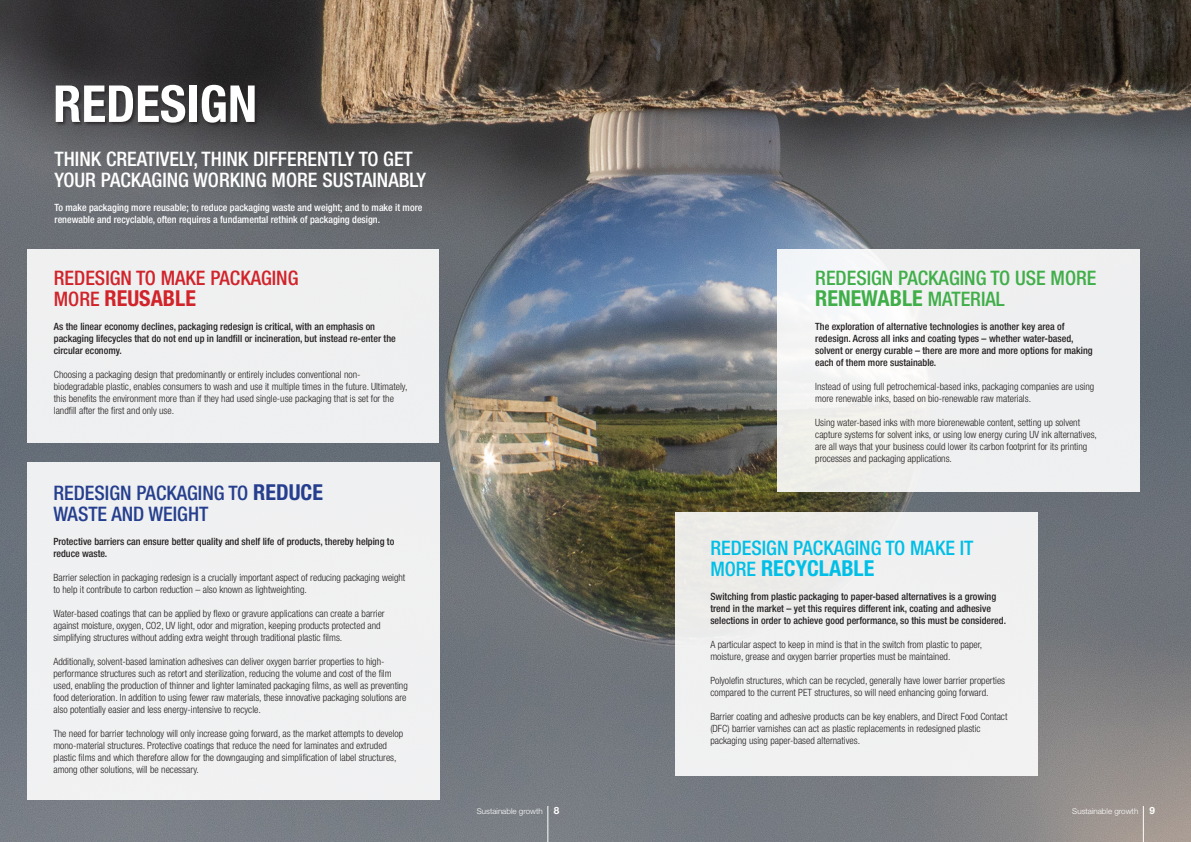
<style>
.page{position:relative;width:1191px;height:842px;background:#fff}
.page>*{position:absolute;margin:0;border:0;box-sizing:border-box;transform-origin:0 0}
.t1{font:700 condensed 51px "Helvetica Neue LT Std";color:#fff}
.t2{font:700 condensed 22px "Helvetica Neue LT Std";color:#40ae49}
.t3{font:700 condensed 22px "Helvetica Neue LT Std";color:#00bfe6}
.t4{font:700 condensed 22px "Helvetica Neue LT Std";color:#d1232a}
.t5{font:500 condensed 20px/21px "Helvetica Neue LT Std";color:#fff}
.t6{font:500 condensed 20px/21px "Helvetica Neue LT Std";color:#253f8e}
.t7{font:500 condensed 20px "Helvetica Neue LT Std";color:#40ae49}
.t8{font:500 condensed 20px "Helvetica Neue LT Std";color:#00bfe6}
.t9{font:500 condensed 20px "Helvetica Neue LT Std";color:#d1232a}
.t10{font:300 condensed 10px/12px "Helvetica Neue LT Std";color:#231f20}
.t11{font:500 condensed 10px/12px "Helvetica Neue LT Std";color:#231f20}
.t12{font:500 condensed 10px/12px "Helvetica Neue LT Std";color:#fff}
.t13{font:300 8px "Helvetica Neue LT Std";color:#fff}
.s1{font-weight:500;font-size:20px}
.s2{font-weight:700;font-size:22px}
.s3{font-weight:700;font-size:10px}
</style>
<div class="page">
<img style="left:0;top:0;width:1191px;height:842px">
<div style="left:27px;top:250px;width:411px;height:193px;background:#eff0f0"></div>
<div style="left:55px;top:84px;width:204px;height:44px;background:#231f20;opacity:.8"></div>
<div style="left:777px;top:249px;width:363px;height:243px;background:#eff0f0"></div>
<div style="left:675px;top:512px;width:362px;height:264px;background:#f0f0f1"></div>
<hr style="left:547px;top:806px;width:1px;height:36px;background:#fff">
<hr style="left:1143px;top:806px;width:1px;height:36px;background:#fff">
<div style="left:27px;top:462px;width:412px;height:338px;background:#f0f0f1"></div>
<p class="t1" style="left:53px;top:73px;width:205px">REDESIGN</p>
<p class="t5" style="left:55px;top:148px;width:373px">THINK CREATIVELY, THINK DIFFERENTLY TO GET<br>YOUR PACKAGING WORKING MORE SUSTAINABLY</p>
<p class="t12" style="left:55px;top:201px;width:369px">To make packaging more reusable; to reduce packaging waste and weight; and to make it more renewable and recyclable, often requires a fundamental rethink of packaging design.</p>
<p class="t9" style="left:54px;top:266px;width:246px">REDESIGN TO MAKE PACKAGING</p>
<p class="t4" style="left:54px;top:285px;width:144px"><span class="s1">MORE</span> REUSABLE</p>
<p class="t11" style="left:54px;top:320px;width:343px">As the linear economy declines, packaging redesign is critical, with an emphasis on packaging lifecycles that do not end up in landfill or incineration, but instead re-enter the circular economy.</p>
<p class="t10" style="left:54px;top:368px;width:355px">Choosing a packaging design that predominantly or entirely includes conventional non&shy;biodegradable plastic, enables consumers to wash and use it multiple times in the future. Ultimately, this benefits the environment more than if they had used single-use packaging that is set for the landfill after the first and only use.</p>
<p class="t6" style="left:53px;top:482px;width:271px">REDESIGN PACKAGING TO <span class="s2">REDUCE<br></span>WASTE AND WEIGHT</p>
<p class="t11" style="left:53px;top:535px;width:342px">Protective barriers can ensure better quality and shelf life of products, thereby helping to reduce waste.</p>
<p class="t10" style="left:53px;top:571px;width:353px">Barrier selection in packaging redesign is a crucially important aspect of reducing packaging weight to help it contribute to carbon reduction – also known as lightweighting.</p>
<p class="t10" style="left:53px;top:607px;width:333px">Water-based coatings that can be applied by flexo or gravure applications can create a barrier against moisture, oxygen, CO2, UV light, odor and migration, keeping products protected and simplifying structures without adding extra weight through traditional plastic films.</p>
<p class="t10" style="left:53px;top:655px;width:356px">Additionally, solvent-based lamination adhesives can deliver oxygen barrier properties to high&shy;performance structures such as retort and sterilization, reducing the volume and cost of the film used, enabling the production of thinner and lighter laminated packaging films, as well as preventing food deterioration. In addition to using fewer raw materials, these innovative packaging solutions are also potentially easier and less energy-intensive to recycle.</p>
<p class="t10" style="left:53px;top:727px;width:351px">The need for barrier technology will only increase going forward, as the market attempts to develop mono-material structures. Protective coatings that reduce the need for laminates and extruded plastic films and which therefore allow for the downgauging and simplification of label structures, among other solutions, will be necessary.</p>
<p class="t7" style="left:815px;top:266px;width:283px">REDESIGN PACKAGING TO USE MORE</p>
<p class="t2" style="left:815px;top:285px;width:191px">RENEWABLE <span class="s1">MATERIAL</span></p>
<p class="t11" style="left:815px;top:321px;width:279px">The exploration of alternative technologies is another key area of redesign. Across all inks and coating types – whether water-based, solvent or energy curable – there are more and more options for making each of them more sustainable.</p>
<p class="t10" style="left:815px;top:381px;width:280px">Instead of using full petrochemical-based inks, packaging companies are using more renewable inks, based on bio-renewable raw materials.</p>
<p class="t10" style="left:815px;top:417px;width:283px">Using water-based inks with more biorenewable content, setting up solvent capture systems for solvent inks, or using low energy curing UV ink alternatives, are all ways that your business could lower its carbon footprint for its printing processes and packaging applications.</p>
<p class="t8" style="left:710px;top:536px;width:265px">REDESIGN PACKAGING TO MAKE IT</p>
<p class="t3" style="left:710px;top:555px;width:166px"><span class="s1">MORE</span> RECYCLABLE</p>
<p class="t11" style="left:710px;top:591px;width:297px">Switching from plastic packaging to paper-based alternatives is a growing trend in the market – yet this requires different ink, coating and adhesive selections in order to achieve good performance, so this must be considered.</p>
<p class="t10" style="left:710px;top:639px;width:273px">A particular aspect to keep in mind is that in the switch from plastic to paper, moisture, grease and oxygen barrier properties must be maintained.</p>
<p class="t10" style="left:710px;top:675px;width:296px">Polyolefin structures, which can be recycled, generally have lower barrier properties compared to the current PET structures, so will need enhancing going forward.</p>
<p class="t10" style="left:710px;top:711px;width:299px">Barrier coating and adhesive products can be key enablers, and Direct Food Contact (DFC) barrier varnishes can act as plastic replacements in redesigned plastic packaging using paper-based alternatives.</p>
<p class="t13" style="left:477px;top:806px;width:84px">Sustainable growth <span class="s3">8</span></p>
<p class="t13" style="left:1072px;top:806px;width:84px">Sustainable growth <span class="s3">9</span></p>
</div>
